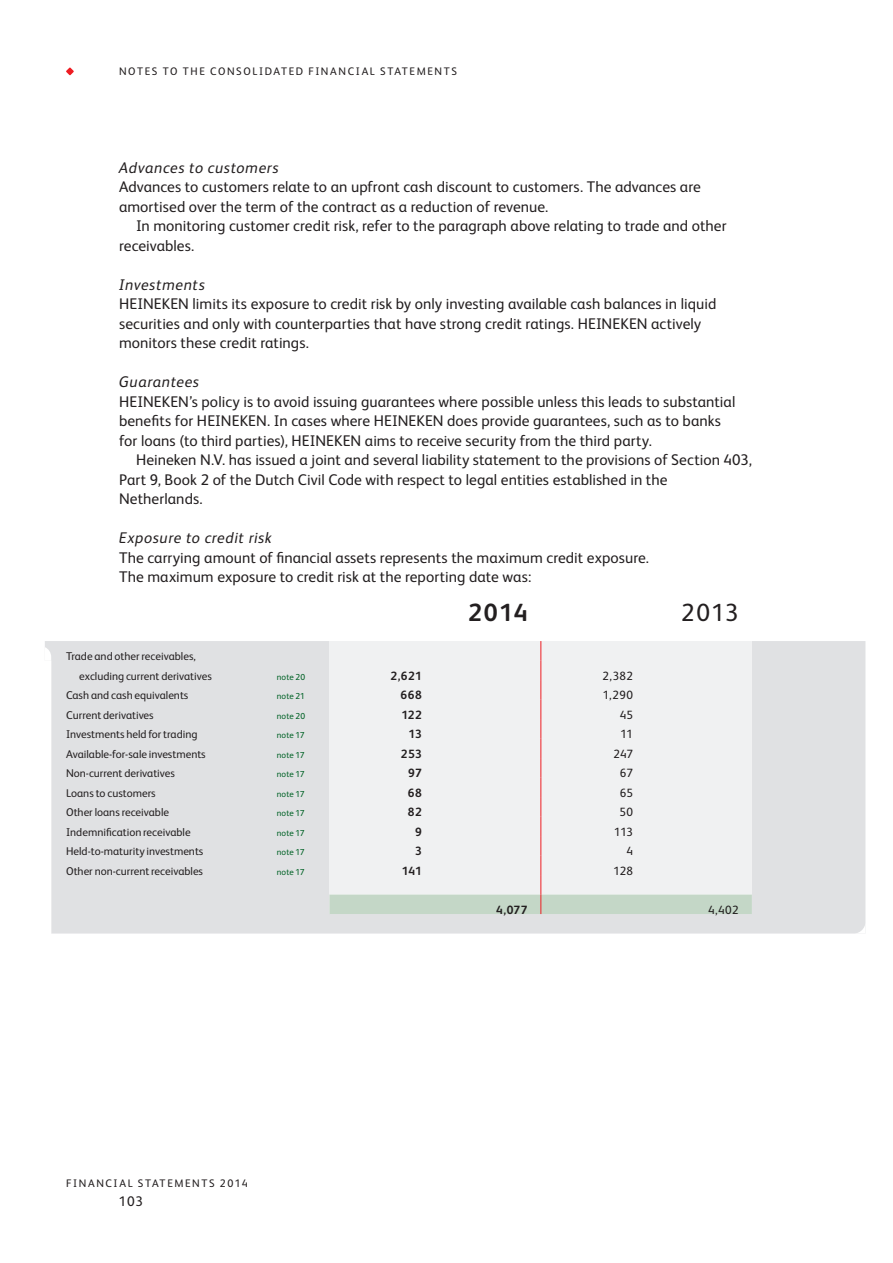
<style>
.page{position:relative;width:893px;height:1263px;background:#fff}
.page>*{position:absolute;margin:0;border:0;box-sizing:border-box;transform-origin:0 0}
.t1{font:700 24.9px "HEINEKEN Core";color:#231f20}
.t2{font:24.9px "HEINEKEN Core";color:#231f20}
.t3{font:15.45px/19.5px "HEINEKEN Core";color:#231f20}
.t4{font:italic 15.45px "HEINEKEN Core";letter-spacing:.04em;color:#231f20}
.t5{font:13.95px "HEINEKEN Core";color:#231f20}
.t6{font:12px "HEINEKEN Core";letter-spacing:.015em;color:#231f20}
.t7{font:700 12px "HEINEKEN Core";letter-spacing:.025em;color:#231f20}
.t8{font:11.25px/19.5px "HEINEKEN Core";color:#231f20}
.t9{font:10.95px "HEINEKEN Core";letter-spacing:.15em;color:#231f20}
.t10{font:8.7px "HEINEKEN Core";letter-spacing:.015em;color:#016226}
</style>
<div class="page">
<svg style="left:66px;top:68px;width:8px;height:7px"></svg>
<div style="left:45px;top:641px;width:820px;height:293px;background:#e0e1e3"></div>
<svg style="left:329px;top:641px;width:422px;height:273px"></svg>
<svg style="left:45px;top:647px;width:6px;height:287px"></svg>
<svg style="left:853px;top:922px;width:12px;height:12px"></svg>
<p class="t9" style="left:119px;top:67px;width:339px">NOTES TO THE CONSOLIDATED FINANCIAL STATEMENTS</p>
<p class="t4" style="left:119px;top:162px;width:161px">Advances to customers</p>
<p class="t3" style="left:119px;top:179px;width:583px">Advances to customers relate to an upfront cash discount to customers. The advances are amortised over the term of the contract as a reduction of revenue.</p>
<p class="t3" style="left:119px;top:218px;width:609px;text-indent:17px">In monitoring customer credit risk, refer to the paragraph above relating to trade and other receivables.</p>
<p class="t4" style="left:119px;top:279px;width:87px">Investments</p>
<p class="t3" style="left:119px;top:296px;width:599px">HEINEKEN limits its exposure to credit risk by only investing available cash balances in liquid securities and only with counterparties that have strong credit ratings. HEINEKEN actively monitors these credit ratings.</p>
<p class="t4" style="left:119px;top:376px;width:81px">Guarantees</p>
<p class="t3" style="left:119px;top:393px;width:617px">HEINEKEN’s policy is to avoid issuing guarantees where possible unless this leads to substantial benefits for HEINEKEN. In cases where HEINEKEN does provide guarantees, such as to banks for loans (to third parties), HEINEKEN aims to receive security from the third party.</p>
<p class="t3" style="left:119px;top:452px;width:634px;text-indent:17px">Heineken N.V. has issued a joint and several liability statement to the provisions of Section 403,<br>Part 9, Book 2 of the Dutch Civil Code with respect to legal entities established in the<br>Netherlands.</p>
<p class="t4" style="left:119px;top:532px;width:154px">Exposure to credit risk</p>
<p class="t3" style="left:119px;top:549px;width:531px">The carrying amount of financial assets represents the maximum credit exposure.<br>The maximum exposure to credit risk at the reporting date was:</p>
<h1 class="t1" style="left:468px;top:601px;width:61px">2014</h1>
<h1 class="t2" style="left:681px;top:604px;width:59px">2013</h1>
<p class="t8" style="left:79px;top:648px;width:134px;text-indent:-13px">Trade and other receivables, excluding current derivatives</p>
<p class="t10" style="left:277px;top:674px;width:30px">note 20</p>
<p class="t7" style="left:390px;top:670px;width:33px">2,621</p>
<p class="t6" style="left:602px;top:671px;width:32px">2,382</p>
<p class="t8" style="left:66px;top:687px;width:124px">Cash and cash equivalents</p>
<p class="t10" style="left:277px;top:693px;width:30px">note 21</p>
<p class="t7" style="left:400px;top:689px;width:23px">668</p>
<p class="t6" style="left:602px;top:691px;width:32px">1,290</p>
<p class="t8" style="left:66px;top:706px;width:89px">Current derivatives</p>
<p class="t10" style="left:277px;top:713px;width:30px">note 20</p>
<p class="t7" style="left:401px;top:709px;width:22px">122</p>
<p class="t6" style="left:619px;top:710px;width:15px">45</p>
<p class="t8" style="left:66px;top:726px;width:133px">Investments held for trading</p>
<p class="t10" style="left:277px;top:732px;width:29px">note 17</p>
<p class="t7" style="left:408px;top:728px;width:15px">13</p>
<p class="t6" style="left:620px;top:730px;width:14px">11</p>
<p class="t8" style="left:66px;top:745px;width:141px">Available-for-sale investments</p>
<p class="t10" style="left:277px;top:752px;width:29px">note 17</p>
<p class="t7" style="left:401px;top:748px;width:22px">253</p>
<p class="t6" style="left:613px;top:749px;width:21px">247</p>
<p class="t8" style="left:66px;top:765px;width:110px">Non-current derivatives</p>
<p class="t10" style="left:277px;top:771px;width:29px">note 17</p>
<p class="t7" style="left:408px;top:767px;width:15px">97</p>
<p class="t6" style="left:620px;top:769px;width:15px">67</p>
<p class="t8" style="left:66px;top:784px;width:91px">Loans to customers</p>
<p class="t10" style="left:277px;top:791px;width:29px">note 17</p>
<p class="t7" style="left:407px;top:787px;width:16px">68</p>
<p class="t6" style="left:619px;top:788px;width:15px">65</p>
<p class="t8" style="left:66px;top:804px;width:104px">Other loans receivable</p>
<p class="t10" style="left:277px;top:810px;width:29px">note 17</p>
<p class="t7" style="left:408px;top:806px;width:15px">82</p>
<p class="t6" style="left:619px;top:808px;width:15px">50</p>
<p class="t8" style="left:66px;top:823px;width:126px">Indemnification receivable</p>
<p class="t10" style="left:277px;top:830px;width:29px">note 17</p>
<p class="t7" style="left:415px;top:826px;width:8px">9</p>
<p class="t6" style="left:614px;top:827px;width:21px">113</p>
<p class="t8" style="left:66px;top:843px;width:139px">Held-to-maturity investments</p>
<p class="t10" style="left:277px;top:849px;width:29px">note 17</p>
<p class="t7" style="left:415px;top:845px;width:8px">3</p>
<p class="t6" style="left:626px;top:847px;width:8px">4</p>
<p class="t8" style="left:66px;top:862px;width:138px">Other non-current receivables</p>
<p class="t10" style="left:277px;top:869px;width:29px">note 17</p>
<p class="t7" style="left:401px;top:865px;width:22px">141</p>
<p class="t6" style="left:613px;top:866px;width:21px">128</p>
<p class="t7" style="left:496px;top:904px;width:33px">4,077</p>
<p class="t6" style="left:708px;top:905px;width:32px">4,402</p>
<p class="t9" style="left:66px;top:1179px;width:183px">FINANCIAL STATEMENTS 2014</p>
<p class="t5" style="left:119px;top:1196px;width:26px">103</p>
</div>
